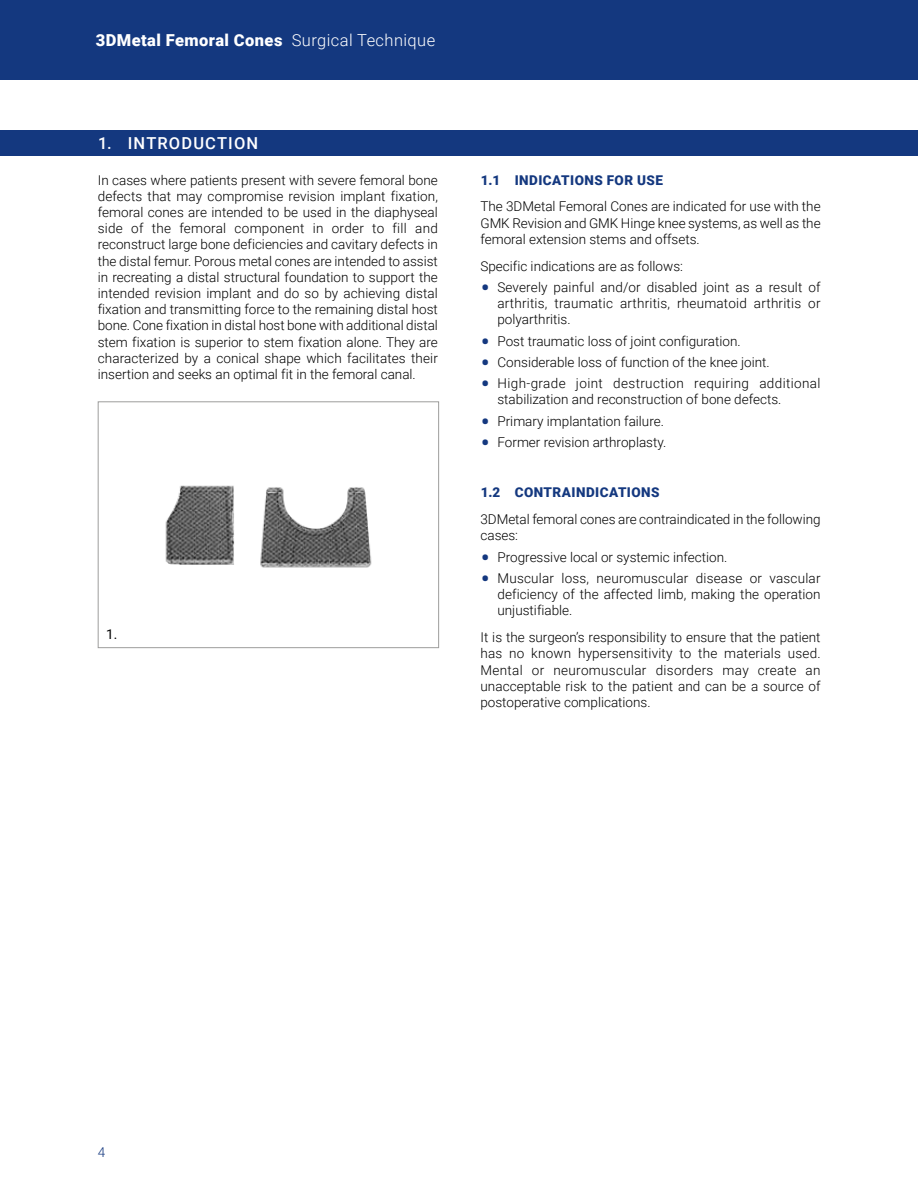
<style>
.page{position:relative;width:918px;height:1188px;background:#fff}
.page>*{position:absolute;margin:0;border:0;box-sizing:border-box;transform-origin:0 0}
.t1{font:900 16.5px "Roboto";letter-spacing:.025em;color:#fff}
.t2{font:500 16.5px "Roboto";letter-spacing:.07em;color:#fff}
.t3{font:300 13.5px/16.2px "Roboto";color:#000;text-align:justify}
.t4{font:900 13.5px "Roboto";letter-spacing:.035em;color:#14387f}
.t5{font:13.5px "Roboto";color:#000}
.t6{font:300 13.5px "Roboto";color:#14387f}
.s1{font-weight:300}
.s2{font-size:30px;color:#14387f}
</style>
<div class="page">
<div style="left:0;top:0;width:918px;height:80px;background:#14387f"></div>
<div style="left:0;top:130px;width:918px;height:26px;background:#14387f"></div>
<img style="left:165px;top:485px;width:70px;height:80px">
<img style="left:260px;top:487px;width:112px;height:81px">
<div style="left:98px;top:401px;width:341px;height:247px;border:1px solid #9d9d9c"></div>
<p class="t1" style="left:96px;top:29px;width:341px">3DMetal Femoral Cones <span class="s1">Surgical Technique</span></p>
<p class="t2" style="left:98px;top:132px;width:162px">1. INTRODUCTION</p>
<p class="t3" style="left:98px;top:171px;width:342px">In cases where patients present with severe femoral bone defects that may compromise revision implant fixation, femoral cones are intended to be used in the diaphyseal side of the femoral component in order to fill and reconstruct large bone deficiencies and cavitary defects in the distal femur. Porous metal cones are intended to assist in recreating a distal structural foundation to support the intended revision implant and do so by achieving distal fixation and transmitting force to the remaining distal host bone. Cone fixation in distal host bone with additional distal stem fixation is superior to stem fixation alone. They are characterized by a conical shape which facilitates their insertion and seeks an optimal fit in the femoral canal.</p>
<p class="t5" style="left:106px;top:624px;width:13px">1.</p>
<p class="t4" style="left:481px;top:170px;width:184px">1.1 INDICATIONS FOR USE</p>
<p class="t3" style="left:480px;top:198px;width:342px">The 3DMetal Femoral Cones are indicated for use with the GMK Revision and GMK Hinge knee systems, as well as the femoral extension stems and offsets.</p>
<p class="t3" style="left:480px;top:257px;width:204px">Specific indications are as follows:</p>
<p class="t3" style="left:497px;top:279px;width:325px;text-indent:-17px"><span class="s2">•</span> Severely painful and/or disabled joint as a result of arthritis, traumatic arthritis, rheumatoid arthritis or polyarthritis.</p>
<p class="t3" style="left:480px;top:332px;width:262px"><span class="s2">•</span> Post traumatic loss of joint configuration.</p>
<p class="t3" style="left:480px;top:354px;width:291px"><span class="s2">•</span> Considerable loss of function of the knee joint.</p>
<p class="t3" style="left:497px;top:375px;width:325px;text-indent:-17px"><span class="s2">•</span> High-grade joint destruction requiring additional stabilization and reconstruction of bone defects.</p>
<p class="t3" style="left:480px;top:412px;width:185px"><span class="s2">•</span> Primary implantation failure.</p>
<p class="t3" style="left:480px;top:434px;width:187px"><span class="s2">•</span> Former revision arthroplasty.</p>
<p class="t4" style="left:481px;top:483px;width:181px">1.2 CONTRAINDICATIONS</p>
<p class="t3" style="left:480px;top:511px;width:342px">3DMetal femoral cones are contraindicated in the following cases:</p>
<p class="t3" style="left:480px;top:548px;width:248px"><span class="s2">•</span> Progressive local or systemic infection.</p>
<p class="t3" style="left:497px;top:570px;width:325px;text-indent:-17px"><span class="s2">•</span> Muscular loss, neuromuscular disease or vascular deficiency of the affected limb, making the operation unjustifiable.</p>
<p class="t3" style="left:480px;top:629px;width:342px">It is the surgeon’s responsibility to ensure that the patient has no known hypersensitivity to the materials used.<br>Mental or neuromuscular disorders may create an unacceptable risk to the patient and can be a source of postoperative complications.</p>
<p class="t6" style="left:98px;top:1143px;width:9px">4</p>
</div>
